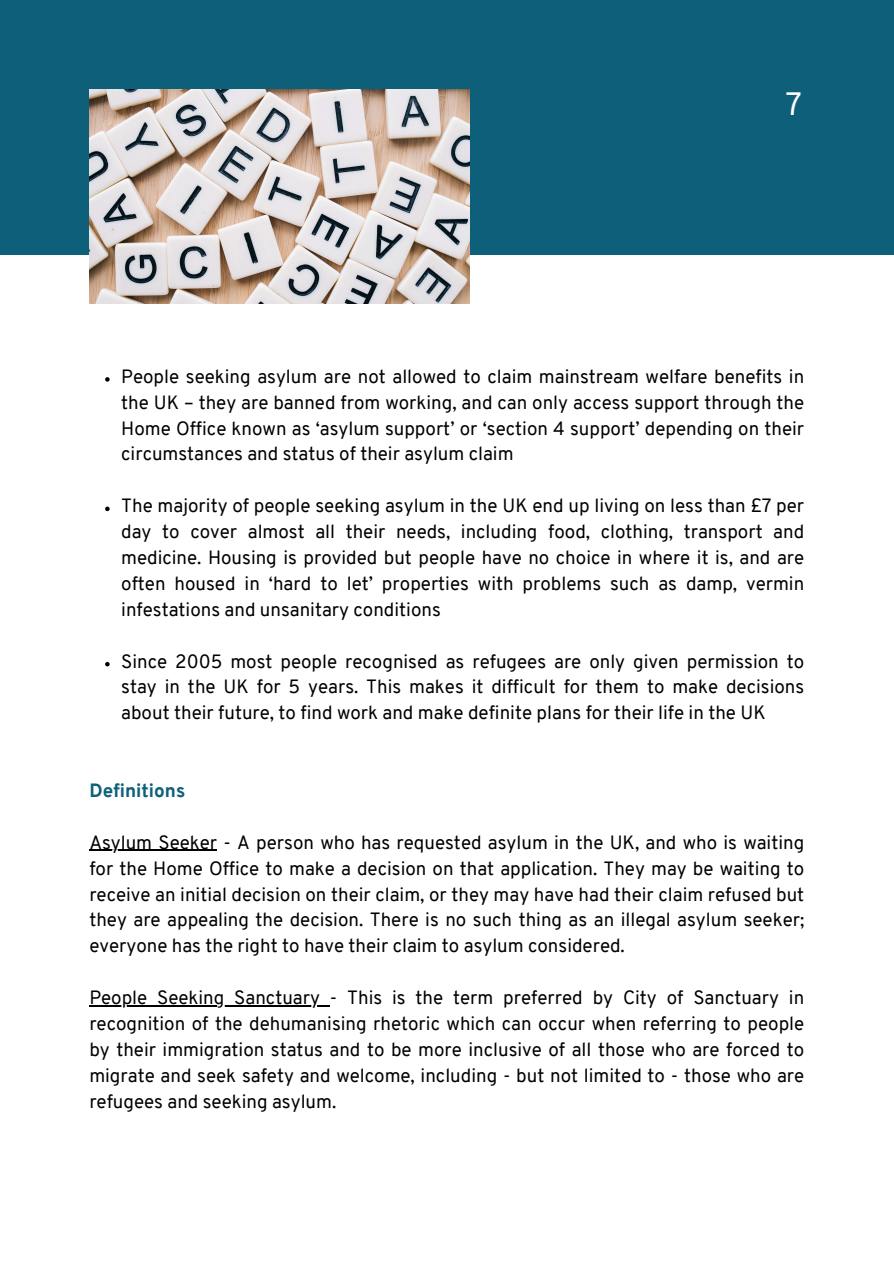
<style>
.page{position:relative;width:894px;height:1264px;background:#fff}
.page>*{position:absolute;margin:0;border:0;box-sizing:border-box;transform-origin:0 0}
.t1{font:31.5px "Overpass";color:#fff}
.t2{font:18.75px/25.8px "Overpass";color:#000001;text-align:justify}
.t3{font:800 18.75px "Overpass";color:#0e607a}
</style>
<div class="page">
<div style="left:0;top:0;width:893px;height:254px;background:#0e607a"></div>
<img style="left:89px;top:89px;width:381px;height:214px">
<svg style="left:105px;top:377px;width:5px;height:4px"></svg>
<svg style="left:105px;top:506px;width:5px;height:5px"></svg>
<svg style="left:105px;top:662px;width:5px;height:4px"></svg>
<hr style="left:89px;top:849px;width:128px;height:2px;background:#000001">
<hr style="left:89px;top:1005px;width:241px;height:1px;background:#000001">
<p class="t1" style="left:785px;top:92px;width:18px">7</p>
<p class="t2" style="left:121px;top:365px;width:684px">People seeking asylum are not allowed to claim mainstream welfare benefits in the UK – they are banned from working, and can only access support through the Home Office known as ‘asylum support’ or ‘section 4 support’ depending on their circumstances and status of their asylum claim</p>
<p class="t2" style="left:121px;top:494px;width:684px">The majority of people seeking asylum in the UK end up living on less than £7 per day to cover almost all their needs, including food, clothing, transport and medicine. Housing is provided but people have no choice in where it is, and are often housed in ‘hard to let’ properties with problems such as damp, vermin infestations and unsanitary conditions</p>
<p class="t2" style="left:121px;top:650px;width:684px">Since 2005 most people recognised as refugees are only given permission to stay in the UK for 5 years. This makes it difficult for them to make decisions about their future, to find work and make definite plans for their life in the UK</p>
<p class="t3" style="left:89px;top:783px;width:97px">Definitions</p>
<h1 class="t2" style="left:89px;top:831px;width:716px">Asylum Seeker - A person who has requested asylum in the UK, and who is waiting for the Home Office to make a decision on that application. They may be waiting to receive an initial decision on their claim, or they may have had their claim refused but they are appealing the decision. There is no such thing as an illegal asylum seeker; everyone has the right to have their claim to asylum considered.</h1>
<p class="t2" style="left:89px;top:986px;width:716px">People Seeking Sanctuary - This is the term preferred by City of Sanctuary in recognition of the dehumanising rhetoric which can occur when referring to people by their immigration status and to be more inclusive of all those who are forced to migrate and seek safety and welcome, including - but not limited to - those who are refugees and seeking asylum.</p>
</div>
